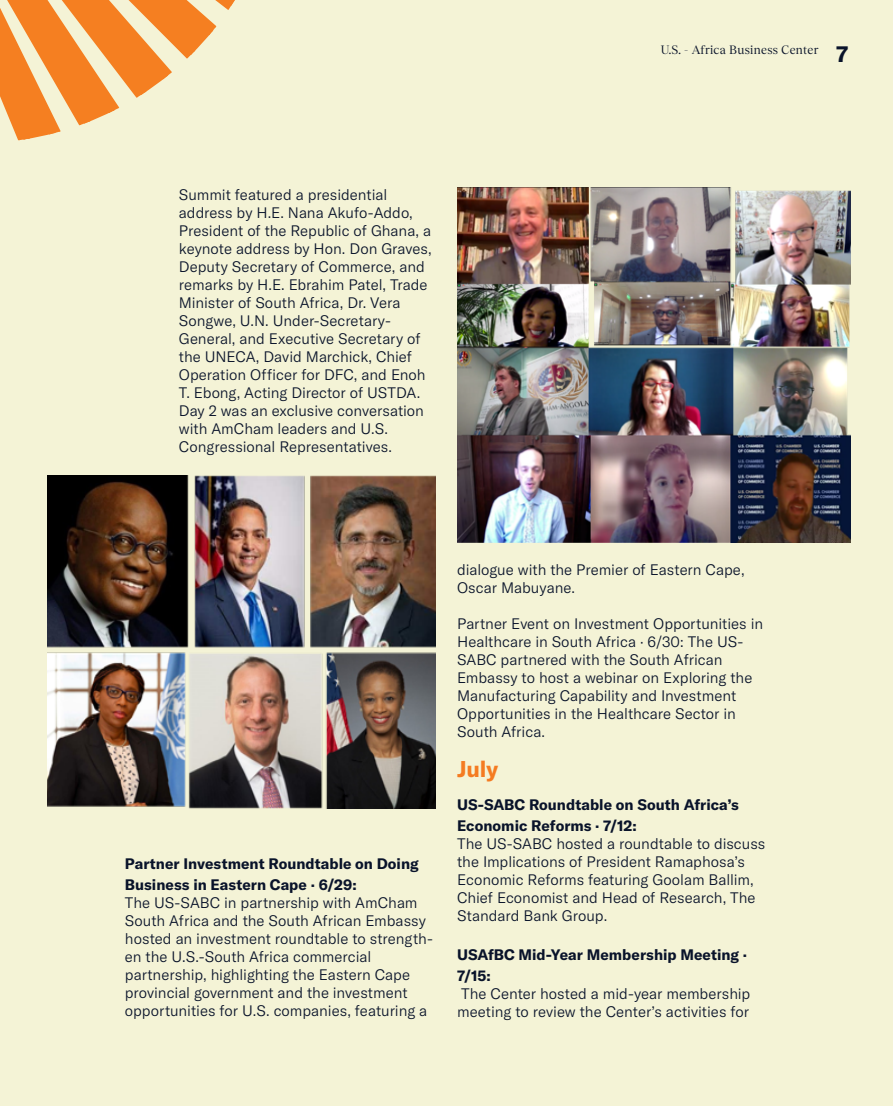
<style>
.page{position:relative;width:893px;height:1106px;background:#f4f3d6}
.page>*{position:absolute;margin:0;border:0;box-sizing:border-box;transform-origin:0 0}
.Sub_title{font:700 22.5px "GT America";color:#f47b21}
.Main_Body_Text_10_14{font:300 15px/18px "GT America";color:#09132a}
.Body_Text_title{font:700 15px/21px "GT America";color:#09132a}
.t1{font:12px "Tobias";letter-spacing:.02em;color:#09132a}
.s1{font-family:"GT America";font-weight:700;font-size:22.5px}
</style>
<div class="page">
<svg style="left:0;top:0;width:235px;height:141px"></svg>
<img style="left:47px;top:476px;width:389px;height:332px">
<img style="left:457px;top:188px;width:393px;height:354px">
<p class="t1" style="left:661px;top:40px;width:189px">U.S. - Africa Business Center <span class="s1">7</span></p>
<p class="Main_Body_Text_10_14" style="left:179px;top:185px;width:254px">Summit featured a presidential address by H.E. Nana Akufo-Addo, President of the Republic of Ghana, a keynote address by Hon. Don Graves, Deputy Secretary of Commerce, and remarks by H.E. Ebrahim Patel, Trade Minister of South Africa, Dr. Vera Songwe, U.N. Under-Secretary-General, and Executive Secretary of the UNECA, David Marchick, Chief Operation Officer for DFC, and Enoh T. Ebong, Acting Director of USTDA.<br>Day 2 was an exclusive conversation with AmCham leaders and U.S.<br>Congressional Representatives.</p>
<p class="Body_Text_title" style="left:125px;top:853px;width:295px">Partner Investment Roundtable on Doing<br>Business in Eastern Cape · 6/29:</p>
<p class="Main_Body_Text_10_14" style="left:125px;top:893px;width:309px">The US-SABC in partnership with AmCham South Africa and the South African Embassy hosted an investment roundtable to strength&shy;en the U.S.-South Africa commercial partnership, highlighting the Eastern Cape provincial government and the investment opportunities for U.S. companies, featuring a</p>
<p class="Main_Body_Text_10_14" style="left:457px;top:561px;width:289px">dialogue with the Premier of Eastern Cape,<br>Oscar Mabuyane.</p>
<p class="Main_Body_Text_10_14" style="left:457px;top:615px;width:307px">Partner Event on Investment Opportunities in Healthcare in South Africa · 6/30: The US-SABC partnered with the South African Embassy to host a webinar on Exploring the Manufacturing Capability and Investment Opportunities in the Healthcare Sector in South Africa.</p>
<p class="Sub_title" style="left:457px;top:754px;width:43px">July</p>
<p class="Body_Text_title" style="left:457px;top:794px;width:283px">US-SABC Roundtable on South Africa’s<br>Economic Reforms · 7/12:</p>
<p class="Main_Body_Text_10_14" style="left:457px;top:835px;width:310px">The US-SABC hosted a roundtable to discuss the Implications of President Ramaphosa’s Economic Reforms featuring Goolam Ballim, Chief Economist and Head of Research, The Standard Bank Group.</p>
<p class="Body_Text_title" style="left:457px;top:944px;width:292px">USAfBC Mid-Year Membership Meeting ·<br>7/15:</p>
<p class="Main_Body_Text_10_14" style="left:457px;top:985px;width:295px">The Center hosted a mid-year membership meeting to review the Center’s activities for</p>
</div>
